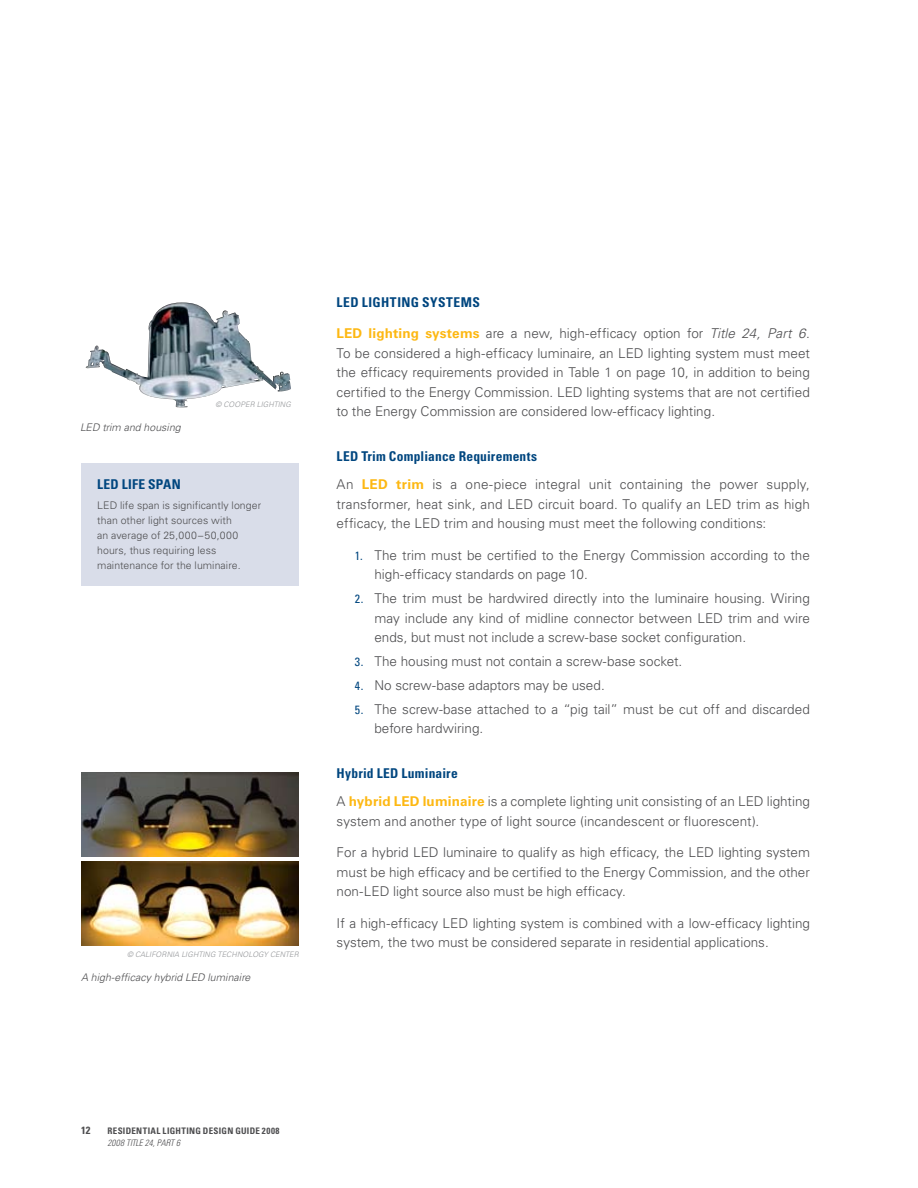
<style>
.page{position:relative;width:918px;height:1188px;background:#fff}
.page>*{position:absolute;margin:0;border:0;box-sizing:border-box;transform-origin:0 0}
.t1{font:300 13.5px/19.5px "Univers LT Std";color:#4d4d4f}
.t2{font:700 condensed 13.5px "Univers LT Std";letter-spacing:.03em;color:#00467f}
.t3{font:300 10.5px/15px "Univers LT Std";letter-spacing:.01em;color:#4d4d4f}
.t4{font:italic 300 10.5px "Univers LT Std";letter-spacing:.005em;color:#4d4d4f}
.t5{font:700 condensed 10.5px "Univers LT Std";color:#4d4d4f}
.t6{font:700 condensed 9px "Univers LT Std";letter-spacing:.04em;color:#4d4d4f}
.t7{font:italic 300 condensed 9px "Univers LT Std";letter-spacing:-.01em;color:#4d4d4f}
.t8{font:italic 300 7.5px "Univers LT Std";letter-spacing:.02em;color:#939598}
.s1{font-weight:700;color:#fdb813}
.s2{font-style:italic}
.s3{font-weight:700;font-stretch:condensed;color:#00467f}
.s4{font-weight:400;font-stretch:condensed;font-size:12px;color:#00467f}
</style>
<div class="page">
<img style="left:85px;top:304px;width:191px;height:104px">
<img style="left:81px;top:862px;width:218px;height:84px">
<img style="left:81px;top:772px;width:218px;height:84px">
<div style="left:81px;top:463px;width:218px;height:123px;background:#d9dde9"></div>
<p class="t4" style="left:80px;top:421px;width:102px">LED trim and housing</p>
<p class="t8" style="left:215px;top:400px;width:31px">© Cooper</p>
<p class="t8" style="left:257px;top:400px;width:35px">Lighting</p>
<p class="t2" style="left:97px;top:476px;width:8px">LED</p>
<p class="t2" style="left:122px;top:476px;width:60px">Life span</p>
<p class="t3" style="left:97px;top:498px;width:166px">LED life span is significantly longer than other light sources with<br>an average of 25,000–50,000 hours, thus requiring less maintenance for the luminaire.</p>
<p class="t8" style="left:127px;top:950px;width:164px">© California Lighting Technology Center</p>
<p class="t4" style="left:81px;top:971px;width:171px">A high-efficacy hybrid LED luminaire</p>
<p class="t2" style="left:337px;top:294px;width:8px">LED</p>
<p class="t2" style="left:362px;top:294px;width:118px">Lighting Systems</p>
<p class="t1" style="left:337px;top:324px;width:475px;text-align:justify"><span class="s1">LED lighting systems</span> are a new, high-efficacy option for <span class="s2">Title 24, Part 6</span>.<br>To be considered a high-efficacy luminaire, an LED lighting system must meet the efficacy requirements provided in Table 1 on page 10, in addition to being certified to the Energy Commission. LED lighting systems that are not certified to the Energy Commission are considered low-efficacy lighting.</p>
<p class="t2" style="left:337px;top:448px;width:8px">LED</p>
<p class="t1" style="left:337px;top:442px;width:475px;line-height:28.2px;text-indent:25px"><span class="s3">Trim Compliance Requirements<br></span>An <span class="s1">LED trim</span> is a one-piece integral unit containing the power supply,</p>
<p class="t1" style="left:337px;top:494px;width:475px">transformer, heat sink, and LED circuit board. To qualify an LED trim as high efficacy, the LED trim and housing must meet the following conditions:</p>
<p class="t1" style="left:374px;top:545px;width:437px;text-indent:-20px"><span class="s4">1.</span> The trim must be certified to the Energy Commission according to the high-efficacy standards on page 10.</p>
<p class="t1" style="left:374px;top:589px;width:437px;text-align:justify;text-indent:-20px"><span class="s4">2.</span> The trim must be hardwired directly into the luminaire housing. Wiring may include any kind of midline connector between LED trim and wire ends, but must not include a screw-base socket configuration.</p>
<p class="t1" style="left:355px;top:652px;width:329px"><span class="s4">3.</span> The housing must not contain a screw-base socket.</p>
<p class="t1" style="left:355px;top:675px;width:251px"><span class="s4">4.</span> No screw-base adaptors may be used.</p>
<p class="t1" style="left:374px;top:699px;width:437px;text-indent:-20px"><span class="s4">5.</span> The screw-base attached to a “pig tail” must be cut off and discarded before hardwiring.</p>
<p class="t2" style="left:337px;top:765px;width:48px">Hybrid LED</p>
<p class="t1" style="left:337px;top:759px;width:475px;line-height:28.2px;text-indent:65px"><span class="s3">Luminaire<br></span>A <span class="s1">hybrid LED luminaire</span> is a complete lighting unit consisting of an LED lighting</p>
<p class="t1" style="left:337px;top:811px;width:424px">system and another type of light source (incandescent or fluorescent).</p>
<p class="t1" style="left:337px;top:843px;width:475px;text-align:justify">For a hybrid LED luminaire to qualify as high efficacy, the LED lighting system must be high efficacy and be certified to the Energy Commission, and the other non-LED light source also must be high efficacy.</p>
<p class="t1" style="left:337px;top:913px;width:475px">If a high-efficacy LED lighting system is combined with a low-efficacy lighting system, the two must be considered separate in residential applications.</p>
<p class="t5" style="left:81px;top:1124px;width:11px">12</p>
<p class="t6" style="left:107px;top:1125px;width:174px">Residential Lighting Design Guide 2008</p>
<p class="t7" style="left:107px;top:1137px;width:74px">2008 TITLE 24, PART 6</p>
</div>
